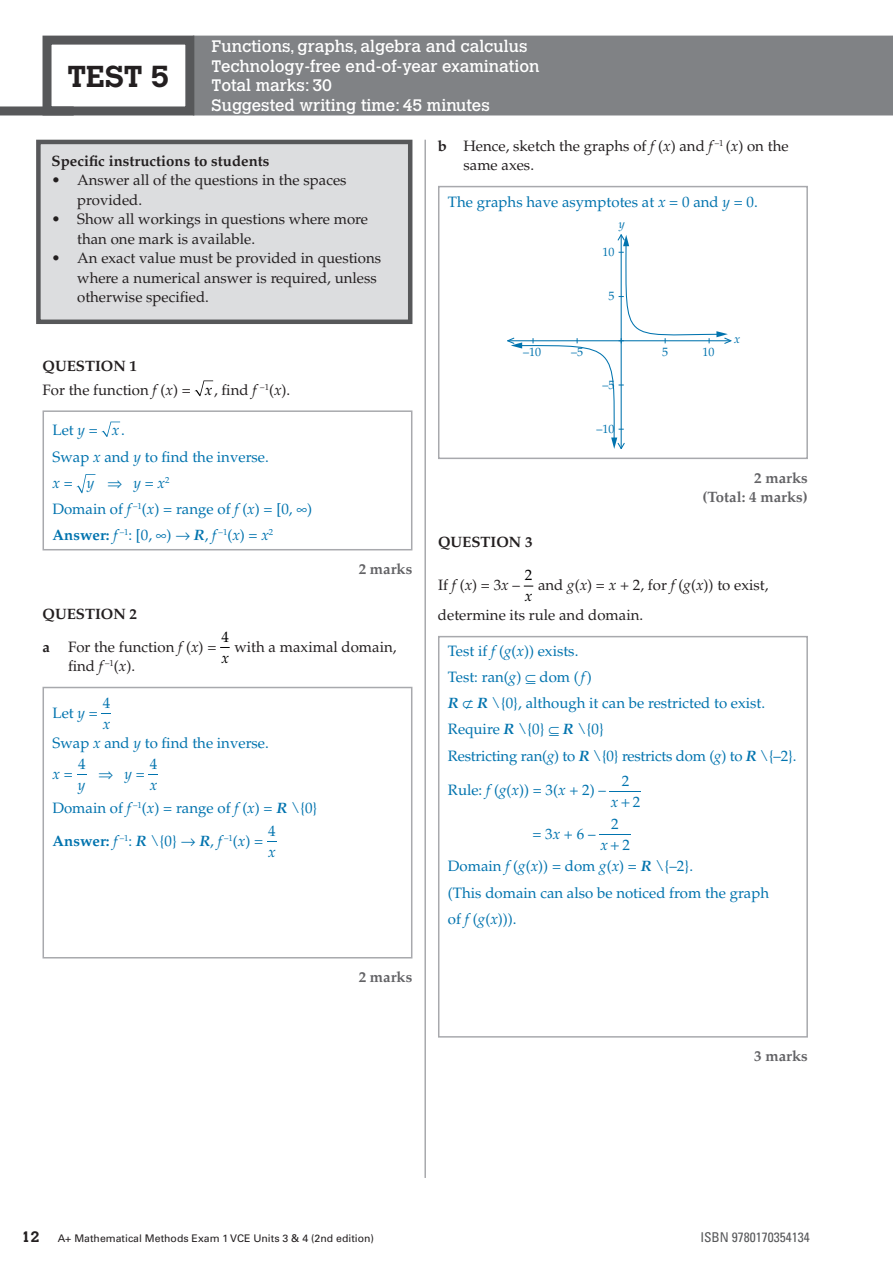
<style>
.page{position:relative;width:893px;height:1263px;background:#fff}
.page>*{position:absolute;margin:0;border:0;box-sizing:border-box;transform-origin:0 0}
.t1{font:700 30px "Calvert MT Std";color:#231f20}
.t2{font:16.5px/19.5px "Calvert MT Std";color:#fff}
.t3{font:15px/26.2px "Palatino LT Std";color:#0073ae}
.t4{font:15px/19.5px "Palatino LT Std";color:#231f20}
.t5{font:700 15px "Palatino LT Std";color:#231f20}
.t6{font:700 15px/19.5px "Palatino LT Std";color:#636366;text-align:right}
.t7{font:italic 15px "Palatino LT Std";color:#0073ae}
.t8{font:15px "Palatino LT Std";color:#000}
.t9{font:italic 15px "Palatino LT Std";color:#000}
.t10{font:condensed 13.5px "Univers LT Std";color:#57585a}
.t11{font:12px "Palatino LT Std";color:#0073ae}
.t12{font:italic 12px "Palatino LT Std";color:#0073ae}
.t13{font:10.5px "Univers LT Std";color:#231f20}
.s1{font-weight:700}
.s2{font-style:italic}
.s3{font-style:italic;color:#000}
.s4{font-weight:700;font-style:italic}
.s5{font-style:normal}
.s6{font-family:"Calvert MT Std";font-weight:700;font-size:15px}
</style>
<div class="page">
<svg style="left:195px;top:380px;width:18px;height:16px"></svg>
<div style="left:43px;top:410px;width:369px;height:140px;border:2px solid #a8a9ad"></div>
<div style="left:43px;top:687px;width:369px;height:271px;border:2px solid #a8a9ad"></div>
<div style="left:197px;top:40px;width:691px;height:71px;background:#808285"></div>
<div style="left:193px;top:36px;width:700px;height:79px;border:9px solid #808285"></div>
<div style="left:43px;top:36px;width:151px;height:79px;background:#fff;border:9px solid #57585a"></div>
<div style="left:0;top:106px;width:74px;height:9px;background:#57585a"></div>
<div style="left:36px;top:140px;width:376px;height:184px;background:#dcdddf;border:4px solid #57585a"></div>
<div style="left:438px;top:186px;width:370px;height:273px;border:2px solid #a8a9ad"></div>
<div style="left:438px;top:636px;width:370px;height:401px;border:2px solid #a8a9ad"></div>
<hr style="left:424px;top:140px;width:2px;height:1038px;background:#a8a9ad">
<svg style="left:102px;top:422px;width:18px;height:15px"></svg>
<svg style="left:77px;top:474px;width:18px;height:19px"></svg>
<svg style="left:507px;top:234px;width:225px;height:215px"></svg>
<hr style="left:610px;top:791px;width:31px;height:1px;background:#0073ae">
<hr style="left:599px;top:834px;width:32px;height:1px;background:#0073ae">
<h1 class="t1" style="left:68px;top:57px;width:103px">TEST 5</h1>
<p class="t2" style="left:212px;top:37px;width:329px">Functions, graphs, algebra and calculus Technology-free end-of-year examination Total marks: 30<br>Suggested writing time: 45 minutes</p>
<p class="t5" style="left:52px;top:152px;width:219px">Specific instructions to students</p>
<p class="t4" style="left:77px;top:170px;width:271px;text-indent:-26px">• Answer all of the questions in the spaces provided.</p>
<p class="t4" style="left:77px;top:209px;width:292px;text-indent:-26px">• Show all workings in questions where more than one mark is available.</p>
<p class="t4" style="left:77px;top:248px;width:306px;text-indent:-26px">• An exact value must be provided in questions where a numerical answer is required, unless otherwise specified.</p>
<p class="t4" style="left:43px;top:354px;width:249px;line-height:23.7px"><span class="s1">QUESTION 1<br></span>For the function <span class="s2">f</span> (<span class="s2">x</span>) = <span class="s3">x</span>, find <span class="s2">f</span> <sup>–1</sup>(<span class="s2">x</span>).</p>
<p class="t3" style="left:53px;top:417px;width:261px">Let <span class="s2">y</span> = <span class="s2">x</span>.<br>Swap <span class="s2">x</span> and <span class="s2">y</span> to find the inverse.<br><span class="s2">x</span> = <span class="s2">y</span> ⇒ <span class="s2">y</span> = <span class="s2">x</span><sup>2<br></sup>Domain of <span class="s2">f</span> <sup>–1</sup>(<span class="s2">x</span>) = range of <span class="s2">f</span> (<span class="s2">x</span>) = [0, ∞)<br><span class="s1">Answer:</span> <span class="s2">f</span> <sup>–1</sup>: [0, ∞) → <span class="s4">R</span>, <span class="s2">f</span> <sup>–1</sup>(<span class="s2">x</span>) = <span class="s2">x</span><sup>2</sup></p>
<p class="t6" style="left:359px;top:559px;width:55px">2 marks</p>
<p class="t4" style="left:43px;top:598px;width:175px;line-height:32.2px"><span class="s1">QUESTION 2<br>a</span> For the function <span class="s2">f</span> (<span class="s2">x</span>) =</p>
<p class="t8" style="left:221px;top:628px;width:9px">4</p>
<p class="t9" style="left:221px;top:649px;width:9px">x</p>
<p class="t4" style="left:234px;top:637px;width:164px">with a maximal domain,</p>
<p class="t4" style="left:68px;top:656px;width:69px">find <span class="s2">f</span> <sup>–1</sup>(<span class="s2">x</span>).</p>
<p class="t3" style="left:103px;top:690px;width:9px">4</p>
<p class="t3" style="left:53px;top:728px;width:218px;line-height:30.5px">Swap <span class="s2">x</span> and <span class="s2">y</span> to find the inverse. <span class="s2">x</span> =</p>
<p class="t7" style="left:78px;top:776px;width:9px">y</p>
<p class="t3" style="left:53px;top:700px;width:47px">Let <span class="s2">y</span> =</p>
<p class="t7" style="left:103px;top:715px;width:9px">x</p>
<p class="t3" style="left:150px;top:751px;width:9px">4</p>
<p class="t3" style="left:53px;top:792px;width:267px;line-height:32.7px">Domain of <span class="s2">f</span> <sup>–1</sup>(<span class="s2">x</span>) = range of <span class="s2">f</span> (<span class="s2">x</span>) = <span class="s4">R</span> \{0}<br><span class="s1">Answer:</span> <span class="s2">f</span> <sup>–1</sup>: <span class="s4">R</span> \{0} → <span class="s4">R</span>, <span class="s2">f</span> <sup>–1</sup>(<span class="s2">x</span>) =</p>
<p class="t7" style="left:268px;top:844px;width:9px">x</p>
<p class="t3" style="left:78px;top:751px;width:9px">4</p>
<p class="t7" style="left:98px;top:765px;width:48px">⇒ y <span class="s5">=</span></p>
<p class="t7" style="left:150px;top:776px;width:9px">x</p>
<p class="t3" style="left:268px;top:818px;width:9px">4</p>
<p class="t6" style="left:359px;top:967px;width:55px">2 marks</p>
<p class="t4" style="left:463px;top:136px;width:327px;text-indent:-26px"><span class="s1">b</span> Hence, sketch the graphs of <span class="s2">f</span> (<span class="s2">x</span>) and <span class="s2">f</span> <sup>–1</sup> (<span class="s2">x</span>) on the same axes.</p>
<p class="t3" style="left:448px;top:189px;width:311px">The graphs have asymptotes at <span class="s2">x</span> = 0 and <span class="s2">y</span> = 0.</p>
<p class="t12" style="left:619px;top:217px;width:7px">y</p>
<p class="t11" style="left:602px;top:245px;width:13px">10</p>
<p class="t11" style="left:523px;top:345px;width:19px">–10</p>
<p class="t11" style="left:608px;top:289px;width:7px">5</p>
<p class="t11" style="left:571px;top:345px;width:13px">–5</p>
<p class="t11" style="left:602px;top:377px;width:13px">–5</p>
<p class="t11" style="left:596px;top:422px;width:19px">–10</p>
<p class="t11" style="left:662px;top:345px;width:7px">5</p>
<p class="t11" style="left:702px;top:345px;width:13px">10</p>
<p class="t12" style="left:734px;top:332px;width:7px">x</p>
<p class="t6" style="left:702px;top:468px;width:107px">2 marks<br>(Total: 4 marks)</p>
<p class="t5" style="left:438px;top:533px;width:96px">QUESTION 3</p>
<p class="t4" style="left:438px;top:575px;width:84px">If <span class="s2">f</span> (<span class="s2">x</span>) = 3<span class="s2">x</span> –</p>
<p class="t8" style="left:525px;top:566px;width:9px">2</p>
<p class="t9" style="left:525px;top:588px;width:9px">x</p>
<p class="t4" style="left:438px;top:570px;width:332px;line-height:30px;text-indent:100px">and <span class="s2">g</span>(<span class="s2">x</span>) = <span class="s2">x</span> + 2, for <span class="s2">f</span> (<span class="s2">g</span>(<span class="s2">x</span>)) to exist, determine its rule and domain.</p>
<p class="t3" style="left:448px;top:638px;width:350px">Test if <span class="s2">f</span> (<span class="s2">g</span>(<span class="s2">x</span>)) exists.<br>Test: ran(<span class="s2">g</span>) ⊆ dom (<span class="s2">f</span>)<br><span class="s4">R</span> ⊄ <span class="s4">R</span> \{0}, although it can be restricted to exist.<br>Require <span class="s4">R</span> \{0} ⊆ <span class="s4">R</span> \{0}<br>Restricting ran(<span class="s2">g</span>) to <span class="s4">R</span> \{0} restricts dom (<span class="s2">g</span>) to <span class="s4">R</span> \{–2}.</p>
<p class="t3" style="left:448px;top:777px;width:159px">Rule: <span class="s2">f</span> (<span class="s2">g</span>(<span class="s2">x</span>)) = 3(<span class="s2">x</span> + 2) –</p>
<p class="t7" style="left:611px;top:793px;width:9px">x</p>
<p class="t3" style="left:622px;top:768px;width:9px">2</p>
<p class="t3" style="left:633px;top:789px;width:9px">2</p>
<p class="t3" style="left:611px;top:811px;width:9px">2</p>
<p class="t3" style="left:448px;top:835px;width:247px;line-height:21.1px;text-indent:174px">2<br>Domain <span class="s2">f</span> (<span class="s2">g</span>(<span class="s2">x</span>)) = dom <span class="s2">g</span>(<span class="s2">x</span>) = <span class="s4">R</span> \{–2}.</p>
<p class="t3" style="left:448px;top:880px;width:323px">(This domain can also be noticed from the graph of <span class="s2">f</span> (<span class="s2">g</span>(<span class="s2">x</span>))).</p>
<p class="t3" style="left:532px;top:821px;width:65px">= 3<span class="s2">x</span> + 6 –</p>
<p class="t7" style="left:600px;top:836px;width:9px">x</p>
<p class="t6" style="left:754px;top:1047px;width:55px">3 marks</p>
<p class="t13" style="left:21px;top:1232px;width:354px"><span class="s6">12</span> A+ Mathematical Methods Exam 1 VCE Units 3 &amp; 4 (2nd edition)</p>
<p class="t10" style="left:700px;top:1228px;width:111px">ISBN 9780170354134</p>
</div>
